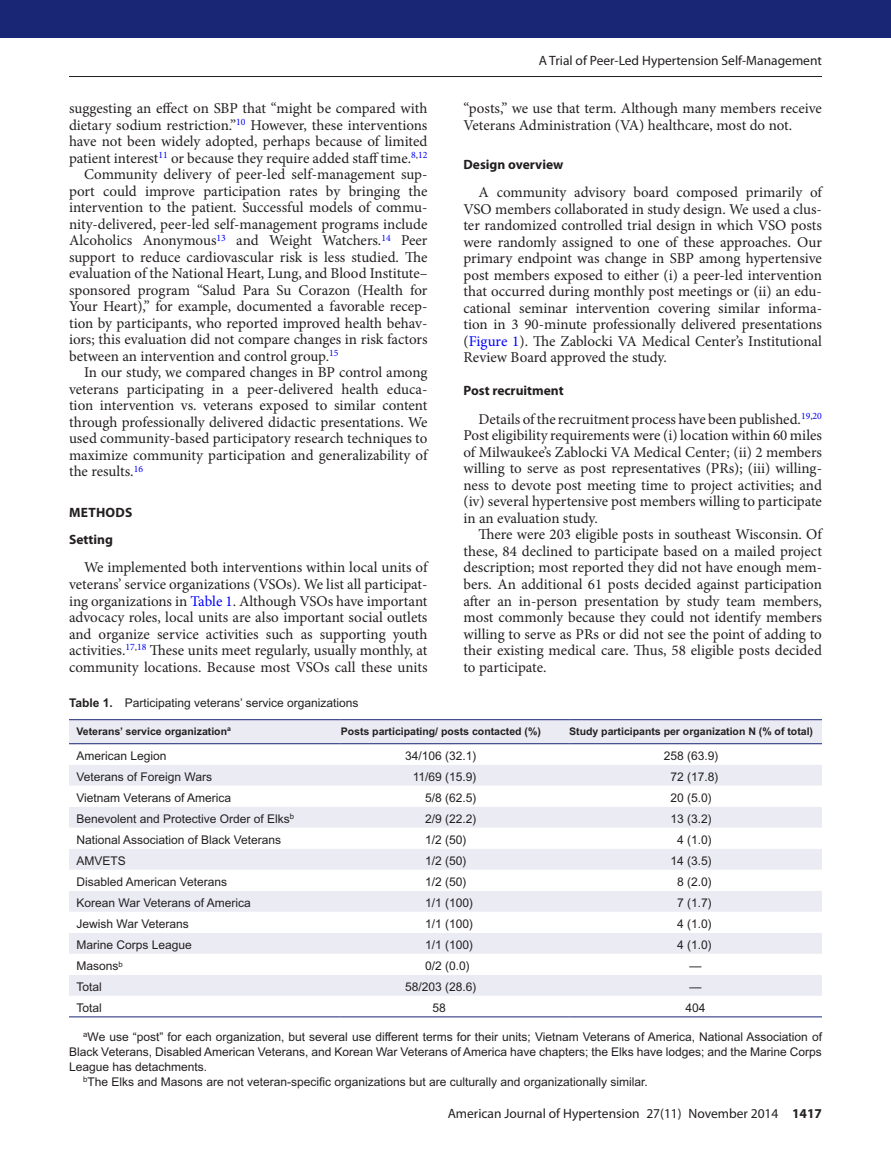
<style>
.page{position:relative;width:891px;height:1175px;background:#fff}
.page>*{position:absolute;margin:0;border:0;box-sizing:border-box;transform-origin:0 0}
.t1{font:15px/16.5px "Minion Pro";color:#231f20;text-align:justify}
.t2{font:13.5px "Myriad Pro";color:#231f20}
.t3{font:700 13.5px "Myriad Pro";color:#231f20}
.t4{font:700 13.5px/27px "Myriad Pro";letter-spacing:.02em;color:#231f20}
.t5{font:12px "Arial MT Std";color:#231f20}
.t6{font:700 10.5px "Arial MT Std";color:#231f20}
.s1{color:#00f}
.s2{font-weight:700}
</style>
<div class="page">
<hr style="left:69px;top:76px;width:753px;height:1px;background:#231f20">
<div style="left:0;top:0;width:891px;height:38px;background:#192575"></div>
<div style="left:69px;top:720px;width:753px;height:23px;background:#ebebf4"></div>
<svg style="left:69px;top:744px;width:753px;height:252px;fill:#f2f2f8"></svg>
<hr style="left:69px;top:1016px;width:272px;height:1px;background:#192575">
<hr style="left:69px;top:719px;width:272px;height:1px;background:#192575">
<hr style="left:69px;top:743px;width:272px;height:1px;background:#192575">
<hr style="left:341px;top:1016px;width:228px;height:1px;background:#192575">
<hr style="left:341px;top:719px;width:228px;height:1px;background:#192575">
<hr style="left:341px;top:743px;width:228px;height:1px;background:#192575">
<hr style="left:569px;top:1016px;width:253px;height:1px;background:#192575">
<hr style="left:569px;top:719px;width:253px;height:1px;background:#192575">
<hr style="left:569px;top:743px;width:253px;height:1px;background:#192575">
<p class="t1" style="left:69px;top:100px;width:360px">suggesting an effect on SBP that “might be compared with</p>
<p class="t1" style="left:69px;top:117px;width:360px">dietary sodium restriction.”<sup>10</sup> However, these interventions</p>
<p class="t1" style="left:69px;top:133px;width:360px">have not been widely adopted, perhaps because of limited</p>
<p class="t1" style="left:69px;top:150px;width:360px">patient interest<sup>11</sup> or because they require added staff time.<sup>8</sup><sup>,</sup><sup>12</sup></p>
<p class="t1" style="left:84px;top:166px;width:345px">Community delivery of peer-led self-management sup-</p>
<p class="t1" style="left:69px;top:183px;width:360px">port could improve participation rates by bringing the</p>
<p class="t1" style="left:69px;top:199px;width:360px">intervention to the patient. Successful models of commu-</p>
<p class="t1" style="left:69px;top:216px;width:360px">nity-delivered, peer-led self-management programs include</p>
<p class="t1" style="left:69px;top:232px;width:360px">Alcoholics Anonymous<sup>13</sup> and Weight Watchers.<sup>14</sup> Peer</p>
<p class="t1" style="left:69px;top:249px;width:360px">support to reduce cardiovascular risk is less studied. The</p>
<p class="t1" style="left:69px;top:265px;width:360px">evaluation of the National Heart, Lung, and Blood Institute–</p>
<p class="t1" style="left:69px;top:282px;width:360px">sponsored program “Salud Para Su Corazon (Health for</p>
<p class="t1" style="left:69px;top:298px;width:360px">Your Heart),” for example, documented a favorable recep-</p>
<p class="t1" style="left:69px;top:315px;width:360px">tion by participants, who reported improved health behav-</p>
<p class="t1" style="left:69px;top:331px;width:360px">iors; this evaluation did not compare changes in risk factors</p>
<p class="t1" style="left:69px;top:348px;width:271px">between an intervention and control group.<sup>15</sup></p>
<p class="t1" style="left:84px;top:364px;width:345px">In our study, we compared changes in BP control among</p>
<p class="t1" style="left:69px;top:381px;width:360px">veterans participating in a peer-delivered health educa-</p>
<p class="t1" style="left:69px;top:397px;width:360px">tion intervention vs. veterans exposed to similar content</p>
<p class="t1" style="left:69px;top:414px;width:360px">through professionally delivered didactic presentations. We</p>
<p class="t1" style="left:69px;top:430px;width:360px">used community-based participatory research techniques to</p>
<p class="t1" style="left:69px;top:447px;width:360px">maximize community participation and generalizability of</p>
<p class="t1" style="left:69px;top:463px;width:76px">the results.<sup>16</sup></p>
<p class="t4" style="left:69px;top:498px;width:65px">METHODS<br>Setting</p>
<p class="t1" style="left:69px;top:559px;width:360px;text-indent:15px">We implemented both interventions within local units of veterans’ service organizations (VSOs). We list all participat&shy;ing organizations in <span class="s1">Table 1</span>. Although VSOs have important advocacy roles, local units are also important social outlets and organize service activities such as supporting youth activities.<sup>17</sup><sup>,</sup><sup>18</sup> These units meet regularly, usually monthly, at community locations. Because most VSOs call these units</p>
<p class="t2" style="left:539px;top:52px;width:285px">A Trial of Peer-Led Hypertension Self-Management</p>
<p class="t1" style="left:463px;top:100px;width:360px">“posts,” we use that term. Although many members receive<br>Veterans Administration (VA) healthcare, most do not.</p>
<p class="t3" style="left:463px;top:155px;width:101px">Design overview</p>
<p class="t1" style="left:463px;top:184px;width:360px;text-indent:15px">A community advisory board composed primarily of VSO members collaborated in study design. We used a clus&shy;ter randomized controlled trial design in which VSO posts were randomly assigned to one of these approaches. Our primary endpoint was change in SBP among hypertensive post members exposed to either (i) a peer-led intervention that occurred during monthly post meetings or (ii) an edu&shy;cational seminar intervention covering similar informa&shy;tion in 3 90-minute professionally delivered presentations (<span class="s1">Figure 1</span>). The Zablocki VA Medical Center’s Institutional Review Board approved the study.</p>
<p class="t3" style="left:463px;top:382px;width:102px">Post recruitment</p>
<p class="t1" style="left:463px;top:411px;width:360px;text-indent:15px">Details of the recruitment process have been published.<sup>19</sup><sup>,</sup><sup>20<br></sup>Post eligibility requirements were (i) location within 60 miles of Milwaukee’s Zablocki VA Medical Center; (ii) 2 members willing to serve as post representatives (PRs); (iii) willing&shy;ness to devote post meeting time to project activities; and (iv) several hypertensive post members willing to participate in an evaluation study.</p>
<p class="t1" style="left:463px;top:526px;width:360px;text-indent:15px">There were 203 eligible posts in southeast Wisconsin. Of these, 84 declined to participate based on a mailed project description; most reported they did not have enough mem&shy;bers. An additional 61 posts decided against participation after an in-person presentation by study team members, most commonly because they could not identify members willing to serve as PRs or did not see the point of adding to their existing medical care. Thus, 58 eligible posts decided to participate.</p>
<p class="t5" style="left:69px;top:696px;width:291px"><span class="s2">Table 1.</span> Participating veterans’ service organizations</p>
<p class="t6" style="left:76px;top:724px;width:156px">Veterans’ service organization<sup>a</sup></p>
<p class="t6" style="left:341px;top:724px;width:202px">Posts participating/ posts contacted (%)</p>
<p class="t6" style="left:569px;top:724px;width:245px">Study participants per organization N (% of total)</p>
<p class="t5" style="left:76px;top:749px;width:92px">American Legion</p>
<p class="t5" style="left:405px;top:749px;width:73px">34/106 (32.1)</p>
<p class="t5" style="left:664px;top:749px;width:56px">258 (63.9)</p>
<p class="t5" style="left:76px;top:770px;width:137px">Veterans of Foreign Wars</p>
<p class="t5" style="left:413px;top:770px;width:65px">11/69 (15.9)</p>
<p class="t5" style="left:670px;top:770px;width:50px">72 (17.8)</p>
<p class="t5" style="left:76px;top:791px;width:156px">Vietnam Veterans of America</p>
<p class="t5" style="left:425px;top:791px;width:53px">5/8 (62.5)</p>
<p class="t5" style="left:670px;top:791px;width:43px">20 (5.0)</p>
<p class="t5" style="left:76px;top:812px;width:219px">Benevolent and Protective Order of Elks<sup>b</sup></p>
<p class="t5" style="left:425px;top:812px;width:53px">2/9 (22.2)</p>
<p class="t5" style="left:670px;top:812px;width:43px">13 (3.2)</p>
<p class="t5" style="left:76px;top:833px;width:206px">National Association of Black Veterans</p>
<p class="t5" style="left:425px;top:833px;width:43px">1/2 (50)</p>
<p class="t5" style="left:677px;top:833px;width:36px">4 (1.0)</p>
<p class="t5" style="left:76px;top:854px;width:51px">AMVETS</p>
<p class="t5" style="left:425px;top:854px;width:43px">1/2 (50)</p>
<p class="t5" style="left:670px;top:854px;width:43px">14 (3.5)</p>
<p class="t5" style="left:76px;top:875px;width:152px">Disabled American Veterans</p>
<p class="t5" style="left:425px;top:875px;width:43px">1/2 (50)</p>
<p class="t5" style="left:677px;top:875px;width:36px">8 (2.0)</p>
<p class="t5" style="left:76px;top:896px;width:176px">Korean War Veterans of America</p>
<p class="t5" style="left:425px;top:896px;width:50px">1/1 (100)</p>
<p class="t5" style="left:677px;top:896px;width:36px">7 (1.7)</p>
<p class="t5" style="left:76px;top:917px;width:114px">Jewish War Veterans</p>
<p class="t5" style="left:425px;top:917px;width:50px">1/1 (100)</p>
<p class="t5" style="left:677px;top:917px;width:36px">4 (1.0)</p>
<p class="t5" style="left:76px;top:938px;width:117px">Marine Corps League</p>
<p class="t5" style="left:425px;top:938px;width:50px">1/1 (100)</p>
<p class="t5" style="left:677px;top:938px;width:36px">4 (1.0)</p>
<p class="t5" style="left:76px;top:959px;width:48px">Masons<sup>b</sup></p>
<p class="t5" style="left:425px;top:959px;width:46px">0/2 (0.0)</p>
<p class="t5" style="left:689px;top:959px;width:13px">—</p>
<p class="t5" style="left:76px;top:980px;width:27px">Total</p>
<p class="t5" style="left:405px;top:980px;width:73px">58/203 (28.6)</p>
<p class="t5" style="left:689px;top:980px;width:13px">—</p>
<p class="t5" style="left:76px;top:1001px;width:27px">Total</p>
<p class="t5" style="left:432px;top:1001px;width:15px">58</p>
<p class="t5" style="left:685px;top:1001px;width:22px">404</p>
<p class="t5" style="left:83px;top:1030px;width:740px"><sup>a</sup>We use “post” for each organization, but several use different terms for their units; Vietnam Veterans of America, National Association of</p>
<p class="t5" style="left:69px;top:1045px;width:754px">Black Veterans, Disabled American Veterans, and Korean War Veterans of America have chapters; the Elks have lodges; and the Marine Corps</p>
<p class="t5" style="left:69px;top:1060px;width:140px">League has detachments.</p>
<p class="t5" style="left:83px;top:1075px;width:566px"><sup>b</sup>The Elks and Masons are not veteran-specific organizations but are culturally and organizationally similar.</p>
<p class="t2" style="left:448px;top:1105px;width:376px">American Journal of Hypertension 27(11) November 2014 <span class="s2">1417</span></p>
</div>
